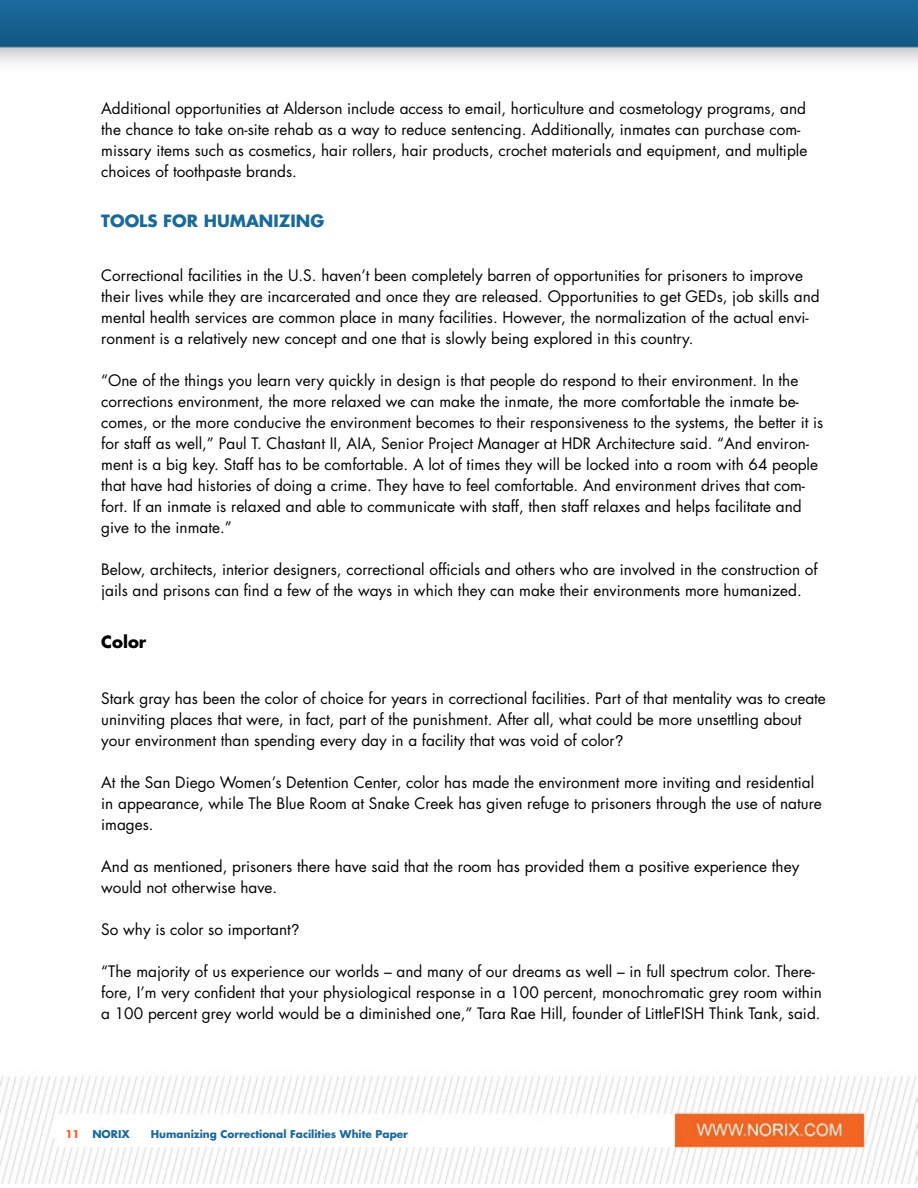
<style>
.page{position:relative;width:918px;height:1188px;background:#fff}
.page>*{position:absolute;margin:0;border:0;box-sizing:border-box;transform-origin:0 0}
.t1{font:700 16.5px "Futura Std";color:#1a699c}
.t2{font:700 16.5px "Futura Std";color:#000}
.t3{font:15.3px/21px "Futura Std";color:#000}
.t4{font:700 10.5px "Futura Std";color:#1a699c}
.s1{font-family:"Helvetica"}
.s2{color:#f26522}
</style>
<div class="page">
<img style="left:0;top:0;width:918px;height:1184px">
<p class="t3" style="left:101px;top:98px;width:708px">Additional opportunities at Alderson include access to email, horticulture and cosmetology programs, and the chance to take on-site rehab as a way to reduce sentencing. Additionally, inmates can purchase com&shy;missary items such as cosmetics, hair rollers, hair products, crochet materials and equipment, and multiple choices of toothpaste brands.</p>
<p class="t1" style="left:101px;top:210px;width:225px">Tools for Humanizing</p>
<p class="t3" style="left:101px;top:265px;width:720px">Correctional facilities in the U.S. haven’t been completely barren of opportunities for prisoners to improve their lives while they are incarcerated and once they are released. Opportunities to get GEDs, job skills and mental health services are common place in many facilities. However, the normalization of the actual envi&shy;ronment is a relatively new concept and one that is slowly being explored in this country.</p>
<p class="t3" style="left:101px;top:370px;width:724px">“One of the things you learn very quickly in design is that people do respond to their environment. In the corrections environment, the more relaxed we can make the inmate, the more comfortable the inmate be&shy;comes, or the more conducive the environment becomes to their responsiveness to the systems, the better it is for staff as well,” Paul T. Chastant II, AIA, Senior Project Manager at HDR Architecture said. “And environ&shy;ment is a big key. Staff has to be comfortable. A lot of times they will be locked into a room with 64 people that have had histories of doing a crime. They have to feel comfortable. And environment drives that com&shy;fort. If an inmate is relaxed and able to communicate with staff, then staff relaxes and helps facilitate and give to the inmate.”</p>
<p class="t3" style="left:101px;top:559px;width:718px">Below, architects, interior designers, correctional officials and others who are involved in the construction of jails and prisons can find a few of the ways in which they can make their environments more humanized.</p>
<p class="t2" style="left:101px;top:631px;width:47px">Color</p>
<p class="t3" style="left:101px;top:688px;width:726px">Stark gray has been the color of choice for years in correctional facilities. Part of that mentality was to create uninviting places that were, in fact, part of the punishment. After all, what could be more unsettling about your environment than spending every day in a facility that was void of color<span class="s1">?</span></p>
<p class="t3" style="left:101px;top:772px;width:722px">At the San Diego Women’s Detention Center, color has made the environment more inviting and residential in appearance, while The Blue Room at Snake Creek has given refuge to prisoners through the use of nature images.</p>
<p class="t3" style="left:101px;top:856px;width:700px">And as mentioned, prisoners there have said that the room has provided them a positive experience they would not otherwise have.</p>
<p class="t3" style="left:101px;top:919px;width:200px">So why is color so important<span class="s1">?</span></p>
<p class="t3" style="left:101px;top:961px;width:722px">“The majority of us experience our worlds – and many of our dreams as well – in full spectrum color. There&shy;fore, I’m very confident that your physiological response in a 100 percent, monochromatic grey room within a 100 percent grey world would be a diminished one,” Tara Rae Hill, founder of LittleFISH Think Tank, said.</p>
<p class="t4" style="left:65px;top:1127px;width:24px"><span class="s2">11</span> NORI</p>
<p class="t4" style="left:121px;top:1127px;width:10px">X</p>
<p class="t4" style="left:151px;top:1127px;width:259px">Humanizing Correctional Facilities White Paper</p>
</div>
